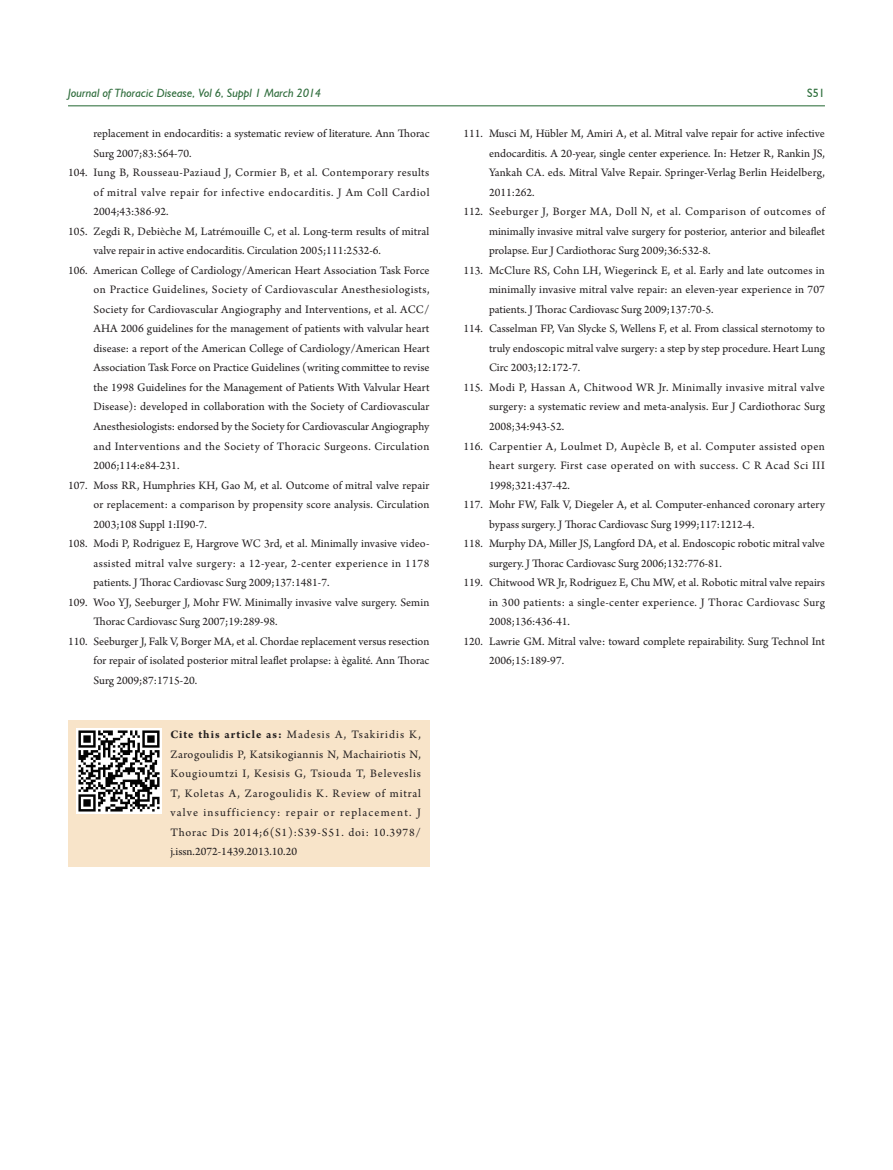
<style>
.page{position:relative;width:893px;height:1170px;background:#fff}
.page>*{position:absolute;margin:0;border:0;box-sizing:border-box;transform-origin:0 0}
.t1{font:12px/19.5px "Arno Pro";letter-spacing:.005em;color:#231f20;text-align:justify}
.t2{font:12px "Arno Pro";letter-spacing:.035em;color:#231f20}
.t3{font:12px "Arno Pro";letter-spacing:.025em;color:#231f20}
.t4{font:12px "Arno Pro";letter-spacing:.03em;color:#231f20}
.t5{font:12px "Arno Pro";letter-spacing:.045em;color:#231f20}
.t6{font:12px "Arno Pro";letter-spacing:.04em;color:#231f20}
.t7{font:italic 12px "Humanist 521 BT";color:#306d3d}
.t8{font:12px "Humanist 521 BT";color:#30703e}
.s1{font-weight:700}
</style>
<div class="page">
<hr style="left:68px;top:105px;width:757px;height:1px;background:#30703e">
<div style="left:68px;top:720px;width:361px;height:146px;background:#f8e4c9"></div>
<img style="left:77px;top:728px;width:85px;height:85px">
<p class="t7" style="left:68px;top:86px;width:255px">Journal of Thoracic Disease, Vol 6, Suppl 1 March 2014</p>
<p class="t8" style="left:807px;top:86px;width:19px">S51</p>
<p class="t1" style="left:94px;top:125px;width:337px">replacement in endocarditis: a systematic review of literature. Ann Thorac</p>
<p class="t1" style="left:94px;top:144px;width:100px">Surg 2007;83:564-70.</p>
<p class="t2" style="left:68px;top:166px;width:363px">104. Iung B, Rousseau-Paziaud J, Cormier B, et al. Contemporary results</p>
<p class="t5" style="left:94px;top:185px;width:337px">of mitral valve repair for infective endocarditis. J Am Coll Cardiol</p>
<p class="t1" style="left:94px;top:203px;width:77px">2004;43:386-92.</p>
<p class="t1" style="left:68px;top:222px;width:363px">105. Zegdi R, Debièche M, Latrémouille C, et al. Long-term results of mitral</p>
<p class="t1" style="left:94px;top:242px;width:289px">valve repair in active endocarditis. Circulation 2005;111:2532-6.</p>
<p class="t1" style="left:68px;top:261px;width:363px">106. American College of Cardiology/American Heart Association Task Force</p>
<p class="t2" style="left:94px;top:283px;width:337px">on Practice Guidelines, Society of Cardiovascular Anesthesiologists,</p>
<p class="t1" style="left:94px;top:300px;width:337px">Society for Cardiovascular Angiography and Interventions, et al. ACC/</p>
<p class="t1" style="left:94px;top:320px;width:337px">AHA 2006 guidelines for the management of patients with valvular heart</p>
<p class="t1" style="left:94px;top:339px;width:337px">disease: a report of the American College of Cardiology/American Heart</p>
<p class="t1" style="left:94px;top:359px;width:337px">Association Task Force on Practice Guidelines (writing committee to revise</p>
<p class="t1" style="left:94px;top:378px;width:337px">the 1998 Guidelines for the Management of Patients With Valvular Heart</p>
<p class="t1" style="left:94px;top:398px;width:337px">Disease): developed in collaboration with the Society of Cardiovascular</p>
<p class="t1" style="left:94px;top:417px;width:337px">Anesthesiologists: endorsed by the Society for Cardiovascular Angiography</p>
<p class="t4" style="left:94px;top:439px;width:337px">and Interventions and the Society of Thoracic Surgeons. Circulation</p>
<p class="t1" style="left:94px;top:456px;width:87px">2006;114:e84-231.</p>
<p class="t1" style="left:68px;top:476px;width:363px">107. Moss RR, Humphries KH, Gao M, et al. Outcome of mitral valve repair</p>
<p class="t1" style="left:94px;top:495px;width:337px">or replacement: a comparison by propensity score analysis. Circulation</p>
<p class="t1" style="left:94px;top:515px;width:115px">2003;108 Suppl 1:II90-7.</p>
<p class="t1" style="left:68px;top:534px;width:363px">108. Modi P, Rodriguez E, Hargrove WC 3rd, et al. Minimally invasive video-</p>
<p class="t2" style="left:94px;top:556px;width:337px">assisted mitral valve surgery: a 12-year, 2-center experience in 1178</p>
<p class="t1" style="left:94px;top:573px;width:237px">patients. J Thorac Cardiovasc Surg 2009;137:1481-7.</p>
<p class="t1" style="left:68px;top:593px;width:363px">109. Woo YJ, Seeburger J, Mohr FW. Minimally invasive valve surgery. Semin</p>
<p class="t1" style="left:94px;top:612px;width:185px">Thorac Cardiovasc Surg 2007;19:289-98.</p>
<p class="t1" style="left:68px;top:632px;width:363px">110. Seeburger J, Falk V, Borger MA, et al. Chordae replacement versus resection</p>
<p class="t1" style="left:94px;top:651px;width:337px">for repair of isolated posterior mitral leaflet prolapse: à ègalité. Ann Thorac</p>
<p class="t1" style="left:94px;top:671px;width:105px">Surg 2009;87:1715-20.</p>
<p class="t1" style="left:170px;top:725px;width:252px"><span class="s1">Cite this article as:</span> Madesis A, Tsakiridis K, Zarogoulidis P, Katsikogiannis N, Machairiotis N, Kougioumtzi I, Kesisis G, Tsiouda T, Beleveslis T, Koletas A, Zarogoulidis K. Review of mitral valve insufficiency: repair or replacement. J Thorac Dis 2014;6(S1):S39-S51. doi: 10.3978/ j.issn.2072-1439.2013.10.20</p>
<p class="t1" style="left:463px;top:125px;width:363px">111. Musci M, Hübler M, Amiri A, et al. Mitral valve repair for active infective</p>
<p class="t1" style="left:489px;top:144px;width:337px">endocarditis. A 20-year, single center experience. In: Hetzer R, Rankin JS,</p>
<p class="t1" style="left:489px;top:164px;width:337px">Yankah CA. eds. Mitral Valve Repair. Springer-Verlag Berlin Heidelberg,</p>
<p class="t1" style="left:489px;top:183px;width:47px">2011:262.</p>
<p class="t6" style="left:463px;top:205px;width:363px">112. Seeburger J, Borger MA, Doll N, et al. Comparison of outcomes of</p>
<p class="t1" style="left:489px;top:222px;width:337px">minimally invasive mitral valve surgery for posterior, anterior and bileaflet</p>
<p class="t1" style="left:489px;top:242px;width:223px">prolapse. Eur J Cardiothorac Surg 2009;36:532-8.</p>
<p class="t1" style="left:463px;top:261px;width:363px">113. McClure RS, Cohn LH, Wiegerinck E, et al. Early and late outcomes in</p>
<p class="t1" style="left:489px;top:281px;width:337px">minimally invasive mitral valve repair: an eleven-year experience in 707</p>
<p class="t1" style="left:489px;top:300px;width:226px">patients. J Thorac Cardiovasc Surg 2009;137:70-5.</p>
<p class="t1" style="left:463px;top:320px;width:363px">114. Casselman FP, Van Slycke S, Wellens F, et al. From classical sternotomy to</p>
<p class="t1" style="left:489px;top:339px;width:337px">truly endoscopic mitral valve surgery: a step by step procedure. Heart Lung</p>
<p class="t1" style="left:489px;top:359px;width:93px">Circ 2003;12:172-7.</p>
<p class="t2" style="left:463px;top:380px;width:363px">115. Modi P, Hassan A, Chitwood WR Jr. Minimally invasive mitral valve</p>
<p class="t1" style="left:489px;top:398px;width:337px">surgery: a systematic review and meta-analysis. Eur J Cardiothorac Surg</p>
<p class="t1" style="left:489px;top:417px;width:77px">2008;34:943-52.</p>
<p class="t2" style="left:463px;top:439px;width:363px">116. Carpentier A, Loulmet D, Aupècle B, et al. Computer assisted open</p>
<p class="t2" style="left:489px;top:458px;width:337px">heart surgery. First case operated on with success. C R Acad Sci III</p>
<p class="t1" style="left:489px;top:476px;width:82px">1998;321:437-42.</p>
<p class="t1" style="left:463px;top:495px;width:363px">117. Mohr FW, Falk V, Diegeler A, et al. Computer-enhanced coronary artery</p>
<p class="t1" style="left:489px;top:515px;width:267px">bypass surgery. J Thorac Cardiovasc Surg 1999;117:1212-4.</p>
<p class="t1" style="left:463px;top:534px;width:363px">118. Murphy DA, Miller JS, Langford DA, et al. Endoscopic robotic mitral valve</p>
<p class="t1" style="left:489px;top:554px;width:234px">surgery. J Thorac Cardiovasc Surg 2006;132:776-81.</p>
<p class="t1" style="left:463px;top:573px;width:363px">119. Chitwood WR Jr, Rodriguez E, Chu MW, et al. Robotic mitral valve repairs</p>
<p class="t3" style="left:489px;top:595px;width:337px">in 300 patients: a single-center experience. J Thorac Cardiovasc Surg</p>
<p class="t1" style="left:489px;top:612px;width:82px">2008;136:436-41.</p>
<p class="t1" style="left:463px;top:632px;width:363px">120. Lawrie GM. Mitral valve: toward complete repairability. Surg Technol Int</p>
<p class="t1" style="left:489px;top:651px;width:77px">2006;15:189-97.</p>
</div>
